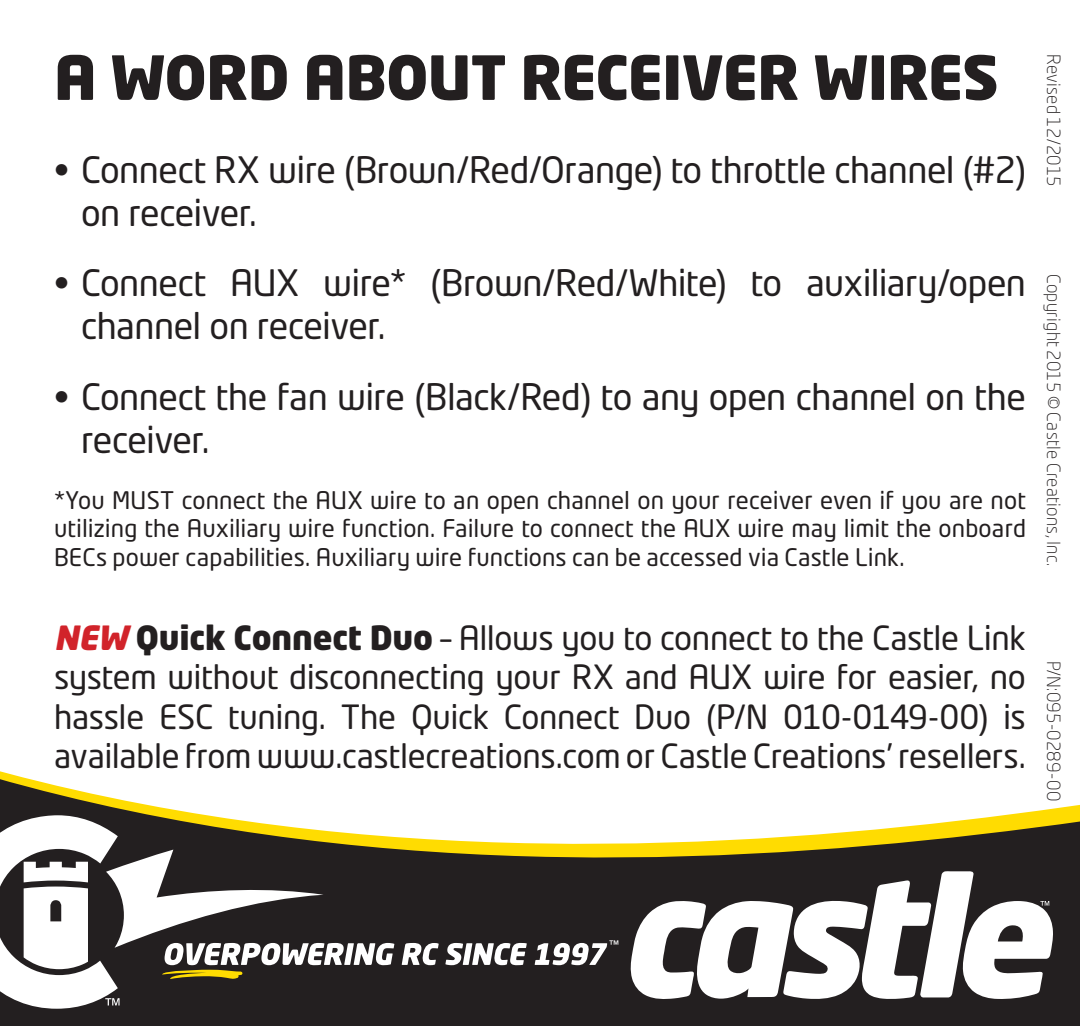
<style>
.page{position:relative;width:1080px;height:1026px;background:#fff}
.page>*{position:absolute;margin:0;border:0;box-sizing:border-box;transform-origin:0 0}
.t1{font:900 60px "Neo Tech Std";letter-spacing:-.015em;color:#231f20}
.t2{font:36px/43.2px "Neo Tech Std";letter-spacing:-.015em;color:#231f20}
.t3{font:33px/39.6px "Neo Tech Std";letter-spacing:-.01em;color:#231f20;text-align:justify}
.t4{font:24px/28.8px "Neo Tech Std";letter-spacing:.005em;color:#231f20;text-align:justify}
.t5{font:300 18px "Neo Tech Std";letter-spacing:.015em;color:#231f20}
.t6{font:12px "Helvetica";color:#fff}
.s1{font-weight:900;font-style:italic;color:#d1232a}
.s2{font-weight:900}
</style>
<div class="page">
<svg style="left:0;top:771px;width:1080px;height:255px;fill:#231f20"></svg>
<svg style="left:630px;top:871px;width:423px;height:129px"></svg>
<svg style="left:1040px;top:901px;width:9px;height:5px"></svg>
<svg style="left:0;top:815px;width:394px;height:194px"></svg>
<svg style="left:402px;top:943px;width:37px;height:22px"></svg>
<svg style="left:445px;top:943px;width:82px;height:22px"></svg>
<svg style="left:535px;top:943px;width:72px;height:22px"></svg>
<h1 class="t1" style="left:54px;top:38px;width:946px">A WORD ABOUT RECEIVER WIRES</h1>
<p class="t2" style="left:81px;top:147px;width:946px;text-indent:-27px">• Connect RX wire (Brown/Red/Orange) to throttle channel (#2) on receiver.</p>
<p class="t2" style="left:81px;top:261px;width:947px;text-indent:-27px">• Connect AUX wire* (Brown/Red/White) to auxiliary/open channel on receiver.</p>
<p class="t2" style="left:81px;top:374px;width:946px;text-indent:-27px">• Connect the fan wire (Black/Red) to any open channel on the receiver.</p>
<p class="t4" style="left:54px;top:485px;width:974px">*You MUST connect the AUX wire to an open channel on your receiver even if you are not utilizing the Auxiliary wire function. Failure to connect the AUX wire may limit the onboard BECs power capabilities. Auxiliary wire functions can be accessed via Castle Link.</p>
<p class="t5" style="left:1064px;top:54px;width:134px;rotate:90deg">Revised 12/2015</p>
<p class="t5" style="left:1064px;top:274px;width:294px;rotate:90deg">Copyright 2015 © Castle Creations, Inc.</p>
<p class="t3" style="left:54px;top:617px;width:973px"><span class="s1">NEW</span> <span class="s2">Quick Connect Duo</span> – Allows you to connect to the Castle Link system without disconnecting your RX and AUX wire for easier, no hassle ESC tuning. The Quick Connect Duo (P/N 010-0149-00) is available from www.castlecreations.com or Castle Creations’ resellers.</p>
<p class="t5" style="left:1064px;top:661px;width:142px;rotate:90deg">P/N:095-0289-00</p>
<p class="t6" style="left:608px;top:935px;width:13px">™</p>
</div>
